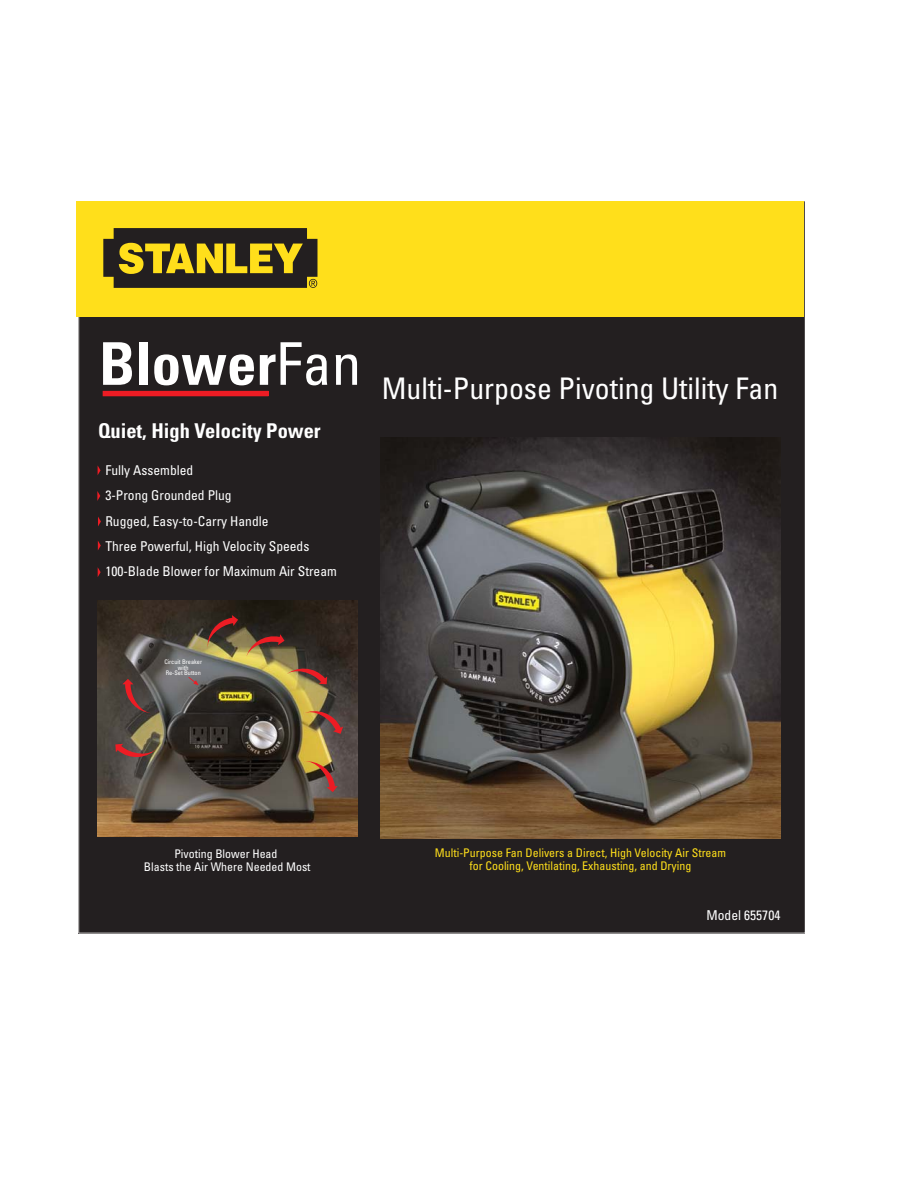
<style>
.page{position:relative;width:918px;height:1188px;background:#fff}
.page>*{position:absolute;margin:0;border:0;box-sizing:border-box;transform-origin:0 0}
.t1{font:700 condensed 58.95px "Univers";color:#fff}
.t2{font:condensed 29.7px "Univers";color:#fff}
.t3{font:700 condensed 20.4px "Univers";color:#fff}
.t4{font:condensed 13.65px "Univers";color:#fff}
.t5{font:condensed 13.5px/25.3px "Univers";color:#fff}
.t6{font:condensed 11.85px/13.5px "Univers";color:#ffdf1b;text-align:center}
.t7{font:condensed 11.85px/13.5px "Univers";color:#fff;text-align:center}
.t8{font:condensed 6.3px/5.6px "Univers";color:#fff;text-align:center}
.s1{font-weight:400}
</style>
<div class="page">
<div style="left:78px;top:201px;width:727px;height:732px;background:#231f20"></div>
<div style="left:77px;top:201px;width:727px;height:116px;background:#ffdf1b"></div>
<img style="left:381px;top:437px;width:399px;height:402px">
<img style="left:97px;top:601px;width:260px;height:236px">
<svg style="left:303px;top:760px;width:35px;height:32px"></svg>
<svg style="left:122px;top:679px;width:32px;height:34px"></svg>
<svg style="left:115px;top:744px;width:43px;height:16px"></svg>
<svg style="left:206px;top:615px;width:32px;height:35px"></svg>
<svg style="left:246px;top:634px;width:39px;height:25px"></svg>
<svg style="left:285px;top:665px;width:42px;height:19px"></svg>
<svg style="left:302px;top:707px;width:41px;height:27px"></svg>
<svg style="left:188px;top:677px;width:11px;height:8px"></svg>
<svg style="left:103px;top:391px;width:166px;height:5px"></svg>
<svg style="left:103px;top:228px;width:214px;height:60px"></svg>
<svg style="left:98px;top:567px;width:3px;height:10px"></svg>
<svg style="left:98px;top:541px;width:3px;height:10px"></svg>
<svg style="left:98px;top:517px;width:3px;height:9px"></svg>
<svg style="left:97px;top:491px;width:3px;height:10px"></svg>
<svg style="left:98px;top:465px;width:3px;height:10px"></svg>
<h1 class="t1" style="left:99px;top:342px;width:264px">Blower<span class="s1">Fan</span></h1>
<h3 class="t3" style="left:98px;top:423px;width:224px">Quiet, High Velocity Power</h3>
<p class="t5" style="left:105px;top:459px;width:233px">Fully Assembled<br>3-Prong Grounded Plug<br>Rugged, Easy-to-Carry Handle<br>Three Powerful, High Velocity Speeds<br>100-Blade Blower for Maximum Air Stream</p>
<h2 class="t2" style="left:382px;top:377px;width:398px">Multi-Purpose Pivoting Utility Fan</h2>
<p class="t8" style="left:164px;top:660px;width:39px">Circuit Breaker with<br>Re-Set Button</p>
<p class="t7" style="left:144px;top:848px;width:168px">Pivoting Blower Head<br>Blasts the Air Where Needed Most</p>
<p class="t6" style="left:435px;top:847px;width:293px">Multi-Purpose Fan Delivers a Direct, High Velocity Air Stream for Cooling, Ventilating, Exhausting, and Drying</p>
<p class="t4" style="left:707px;top:911px;width:75px">Model 655704</p>
</div>
